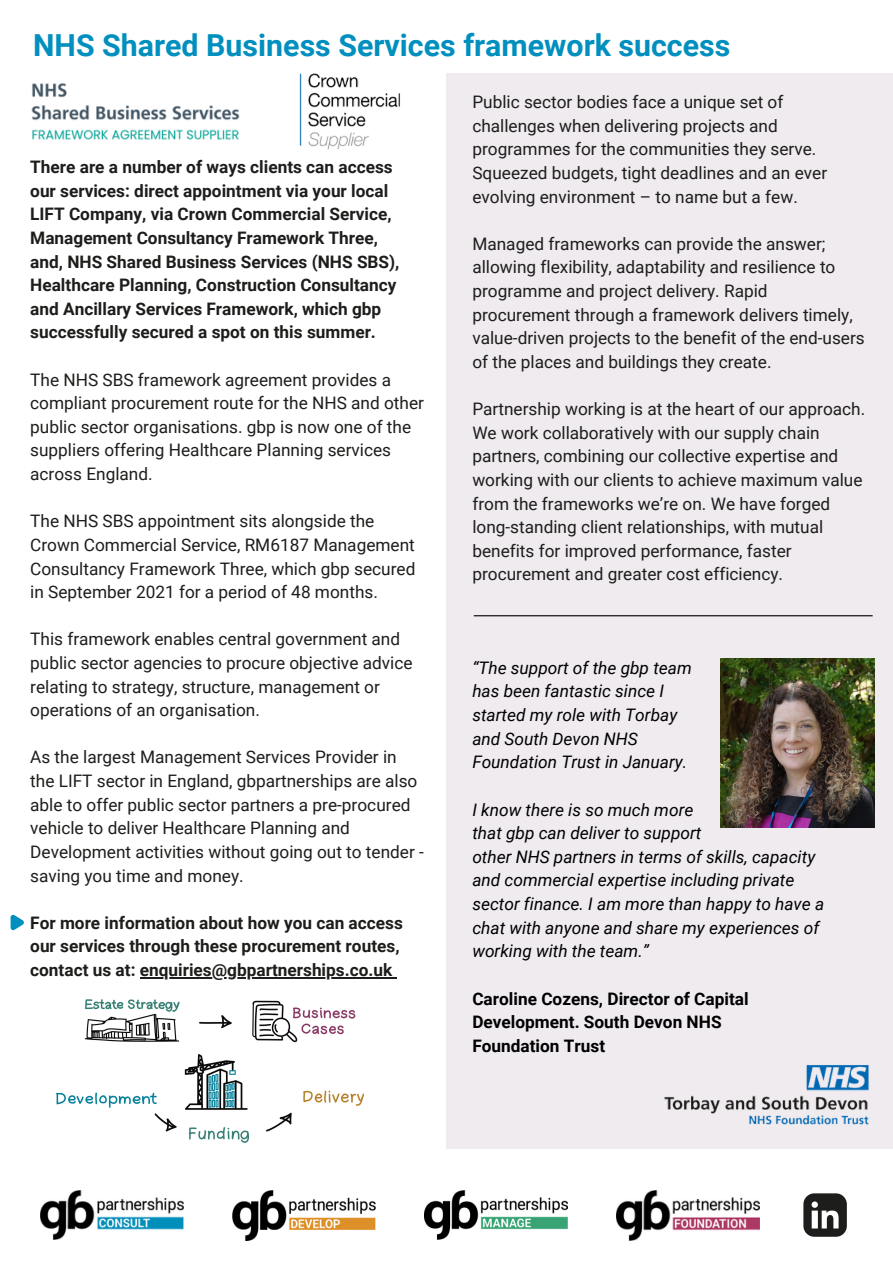
<style>
.page{position:relative;width:893px;height:1264px;background:#fff}
.page>*{position:absolute;margin:0;border:0;box-sizing:border-box;transform-origin:0 0}
.t1{font:700 30.3px "Roboto";color:#008fbe}
.t2{font:17.25px/23.5px "Roboto";color:#1d1d1b}
.t3{font:700 17.25px/23.5px "Roboto";color:#1d1d1b}
.t4{font:italic 17.25px/23.5px "Roboto";color:#000}
.t5{font:700 17.25px/23.5px "Roboto";color:#000}
</style>
<div class="page">
<svg style="left:803px;top:1193px;width:43px;height:43px"></svg>
<img style="left:41px;top:1190px;width:143px;height:49px">
<img style="left:233px;top:1190px;width:142px;height:50px">
<img style="left:424px;top:1190px;width:143px;height:49px">
<img style="left:616px;top:1190px;width:143px;height:50px">
<img style="left:31px;top:83px;width:209px;height:57px">
<img style="left:299px;top:74px;width:101px;height:75px">
<div style="left:446px;top:74px;width:446px;height:1074px;background:#efebef"></div>
<img style="left:720px;top:658px;width:154px;height:169px">
<img style="left:664px;top:1065px;width:205px;height:60px">
<hr style="left:473px;top:615px;width:399px;height:1px;background:#000">
<img style="left:56px;top:999px;width:309px;height:144px">
<hr style="left:140px;top:977px;width:252px;height:1px;background:#1d1d1b">
<svg style="left:11px;top:914px;width:13px;height:16px"></svg>
<p class="t1" style="left:33px;top:28px;width:698px">NHS Shared Business Services framework success</p>
<p class="t3" style="left:30px;top:155px;width:364px">There are a number of ways clients can access</p>
<p class="t3" style="left:30px;top:179px;width:363px">our services: direct appointment via your local<br>LIFT Company, via Crown Commercial Service,<br>Management Consultancy Framework Three,</p>
<p class="t3" style="left:30px;top:250px;width:371px">and, NHS Shared Business Services (NHS SBS), Healthcare Planning, Construction Consultancy and Ancillary Services Framework, which gbp successfully secured a spot on this summer.</p>
<p class="t2" style="left:30px;top:368px;width:395px">The NHS SBS framework agreement provides a compliant procurement route for the NHS and other public sector organisations. gbp is now one of the suppliers offering Healthcare Planning services across England.</p>
<p class="t2" style="left:30px;top:509px;width:386px">The NHS SBS appointment sits alongside the<br>Crown Commercial Service, RM6187 Management</p>
<p class="t2" style="left:30px;top:557px;width:386px">Consultancy Framework Three, which gbp secured in September 2021 for a period of 48 months.</p>
<p class="t2" style="left:30px;top:627px;width:384px">This framework enables central government and public sector agencies to procure objective advice relating to strategy, structure, management or operations of an organisation.</p>
<p class="t2" style="left:30px;top:745px;width:388px">As the largest Management Services Provider in the LIFT sector in England, gbpartnerships are also able to offer public sector partners a pre-procured vehicle to deliver Healthcare Planning and</p>
<p class="t2" style="left:30px;top:840px;width:395px">Development activities without going out to tender -</p>
<p class="t2" style="left:30px;top:863px;width:215px">saving you time and money.</p>
<p class="t3" style="left:30px;top:911px;width:374px">For more information about how you can access our services through these procurement routes, contact us at: enquiries@gbpartnerships.co.uk</p>
<p class="t2" style="left:472px;top:90px;width:356px">Public sector bodies face a unique set of challenges when delivering projects and programmes for the communities they serve.<br>Squeezed budgets, tight deadlines and an ever evolving environment – to name but a few.</p>
<p class="t2" style="left:472px;top:232px;width:394px">Managed frameworks can provide the answer; allowing flexibility, adaptability and resilience to programme and project delivery. Rapid procurement through a framework delivers timely, value-driven projects to the benefit of the end-users of the places and buildings they create.</p>
<p class="t2" style="left:472px;top:397px;width:394px">Partnership working is at the heart of our approach.<br>We work collaboratively with our supply chain partners, combining our collective expertise and working with our clients to achieve maximum value from the frameworks we’re on. We have forged long-standing client relationships, with mutual benefits for improved performance, faster procurement and greater cost efficiency.</p>
<p class="t4" style="left:472px;top:656px;width:221px">“The support of the gbp team</p>
<p class="t4" style="left:472px;top:679px;width:193px">has been fantastic since I</p>
<p class="t4" style="left:472px;top:703px;width:206px">started my role with Torbay</p>
<p class="t4" style="left:472px;top:727px;width:167px">and South Devon NHS</p>
<p class="t4" style="left:472px;top:750px;width:216px">Foundation Trust in January.</p>
<p class="t4" style="left:472px;top:798px;width:222px">I know there is so much more</p>
<p class="t4" style="left:472px;top:821px;width:230px">that gbp can deliver to support</p>
<p class="t4" style="left:472px;top:845px;width:353px">other NHS partners in terms of skills, capacity and commercial expertise including private sector finance. I am more than happy to have a chat with anyone and share my experiences of working with the team.”</p>
<p class="t5" style="left:472px;top:986px;width:278px">Caroline Cozens, Director of Capital<br>Development. South Devon NHS</p>
<p class="t5" style="left:472px;top:1034px;width:134px">Foundation Trust</p>
</div>
